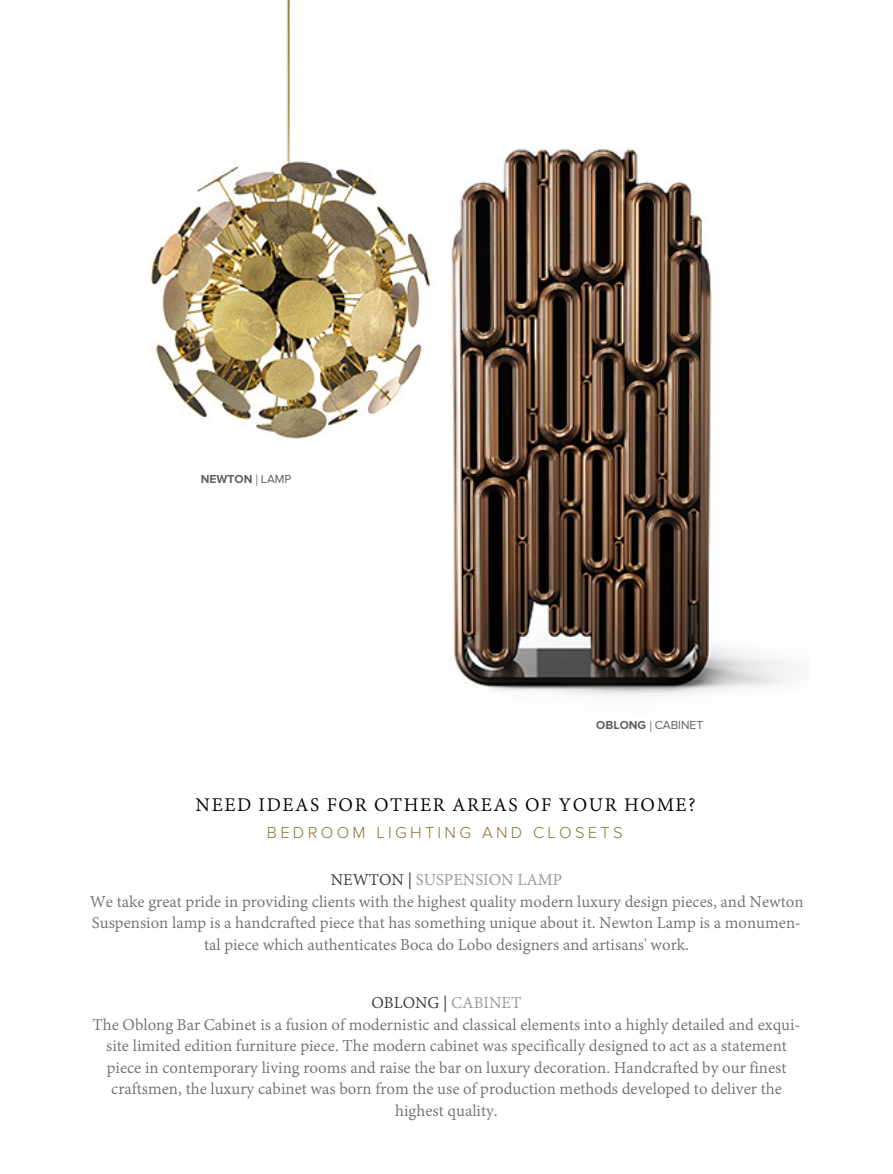
<style>
.page{position:relative;width:893px;height:1174px;background:#fff}
.page>*{position:absolute;margin:0;border:0;box-sizing:border-box;transform-origin:0 0}
.t1{font:21px "Adobe Devanagari";letter-spacing:.075em;color:#000101}
.t2{font:18px/21.6px "Adobe Devanagari";color:#6e6f72;text-align:center}
.t3{font:300 16.5px "Proxima Nova";letter-spacing:.2em;color:#91743d}
.t4{font:12px "Proxima Nova";color:#616264}
.t5{font:700 12px "Proxima Nova";color:#616264}
.s1{font-family:"Adobe Devanagari";font-weight:400}
.s2{font-weight:400}
.s3{font-weight:700}
.s4{font-family:"Adobe Devanagari"}
.s5{color:#393a3d}
.s6{color:#969799}
</style>
<div class="page">
<img style="left:453px;top:148px;width:338px;height:548px">
<img style="left:150px;top:0;width:335px;height:452px">
<p class="t5" style="left:201px;top:472px;width:92px">NEWTON <span class="s1">|</span> <span class="s2">LAMP</span></p>
<p class="t4" style="left:596px;top:718px;width:109px"><span class="s3">OBLONG</span> <span class="s4">|</span> CABINET</p>
<p class="t1" style="left:196px;top:793px;width:502px">NEED IDEAS FOR OTHER AREAS OF YOUR HOME?</p>
<p class="t3" style="left:267px;top:823px;width:357px">BEDROOM LIGHTING AND CLOSETS</p>
<p class="t2" style="left:90px;top:870px;width:715px"><span class="s5">NEWTON |</span> <span class="s6">SUSPENSION LAMP<br></span>We take great pride in providing clients with the highest quality modern luxury design pieces, and Newton Suspension lamp is a handcrafted piece that has something unique about it. Newton Lamp is a monumen&shy;tal piece which authenticates Boca do Lobo designers and artisans' work.</p>
<p class="t2" style="left:93px;top:993px;width:709px"><span class="s5">OBLONG |</span> <span class="s6">CABINET<br></span>The Oblong Bar Cabinet is a fusion of modernistic and classical elements into a highly detailed and exqui&shy;site limited edition furniture piece. The modern cabinet was specifically designed to act as a statement piece in contemporary living rooms and raise the bar on luxury decoration. Handcrafted by our finest craftsmen, the luxury cabinet was born from the use of production methods developed to deliver the highest quality.</p>
</div>
